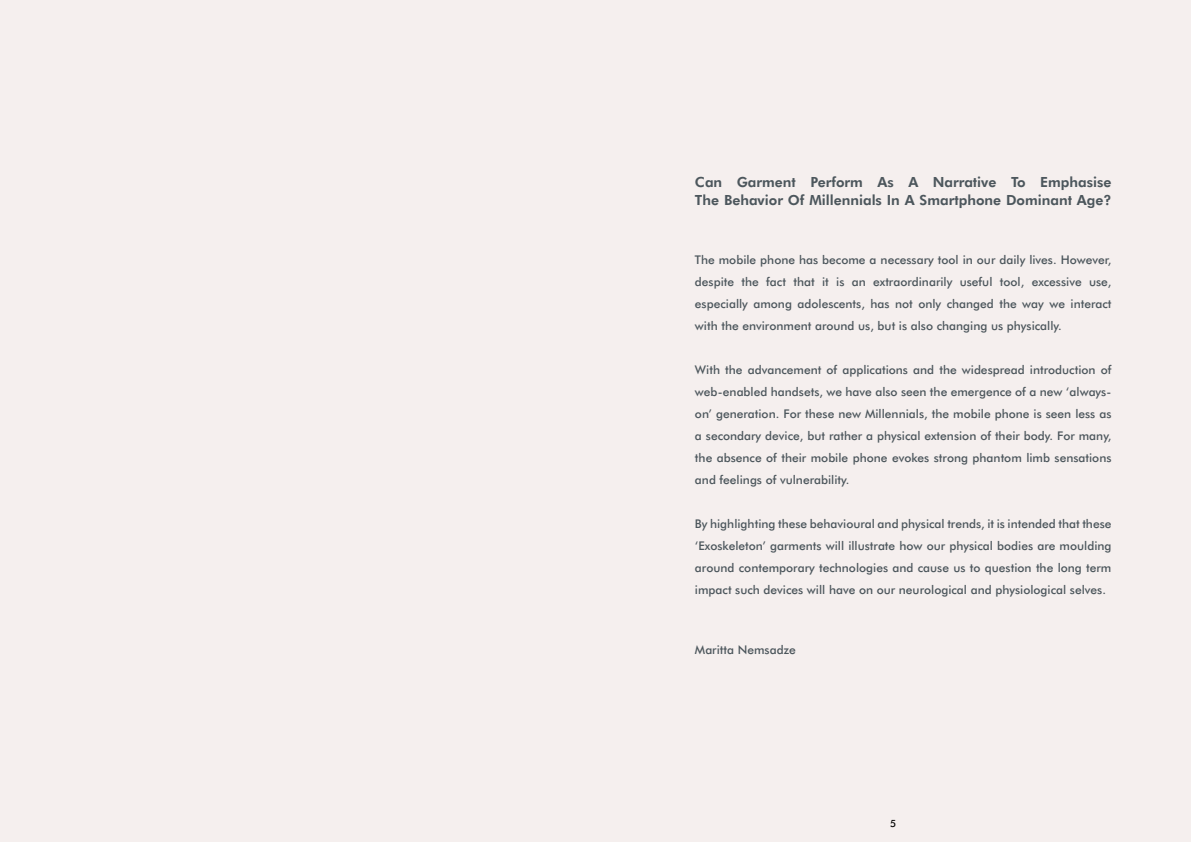
<style>
.page{position:relative;width:1191px;height:842px;background:#f5efee}
.page>*{position:absolute;margin:0;border:0;box-sizing:border-box;transform-origin:0 0}
.t1{font:800 14px/18px "Futura BT";color:#4c565c}
.t2{font:500 12px/22px "Futura BT";color:#4c565c;text-align:justify}
.t3{font:500 10px "Futura BT";color:#000}
</style>
<div class="page">
<p class="t1" style="left:695px;top:173px;width:418px">Can Garment Perform As A Narrative To Emphasise<br>The Behavior Of Millennials In A Smartphone Dominant Age?</p>
<p class="t2" style="left:695px;top:249px;width:418px">The mobile phone has become a necessary tool in our daily lives. However, despite the fact that it is an extraordinarily useful tool, excessive use, especially among adolescents, has not only changed the way we interact with the environment around us, but is also changing us physically.</p>
<p class="t2" style="left:695px;top:359px;width:418px">With the advancement of applications and the widespread introduction of web-enabled handsets, we have also seen the emergence of a new ‘always&shy;on’ generation. For these new Millennials, the mobile phone is seen less as a secondary device, but rather a physical extension of their body. For many, the absence of their mobile phone evokes strong phantom limb sensations and feelings of vulnerability.</p>
<p class="t2" style="left:695px;top:513px;width:418px">By highlighting these behavioural and physical trends, it is intended that these ‘Exoskeleton’ garments will illustrate how our physical bodies are moulding around contemporary technologies and cause us to question the long term impact such devices will have on our neurological and physiological selves.</p>
<p class="t2" style="left:695px;top:639px;width:102px">Maritta Nemsadze</p>
<p class="t3" style="left:890px;top:817px;width:8px">5</p>
</div>
